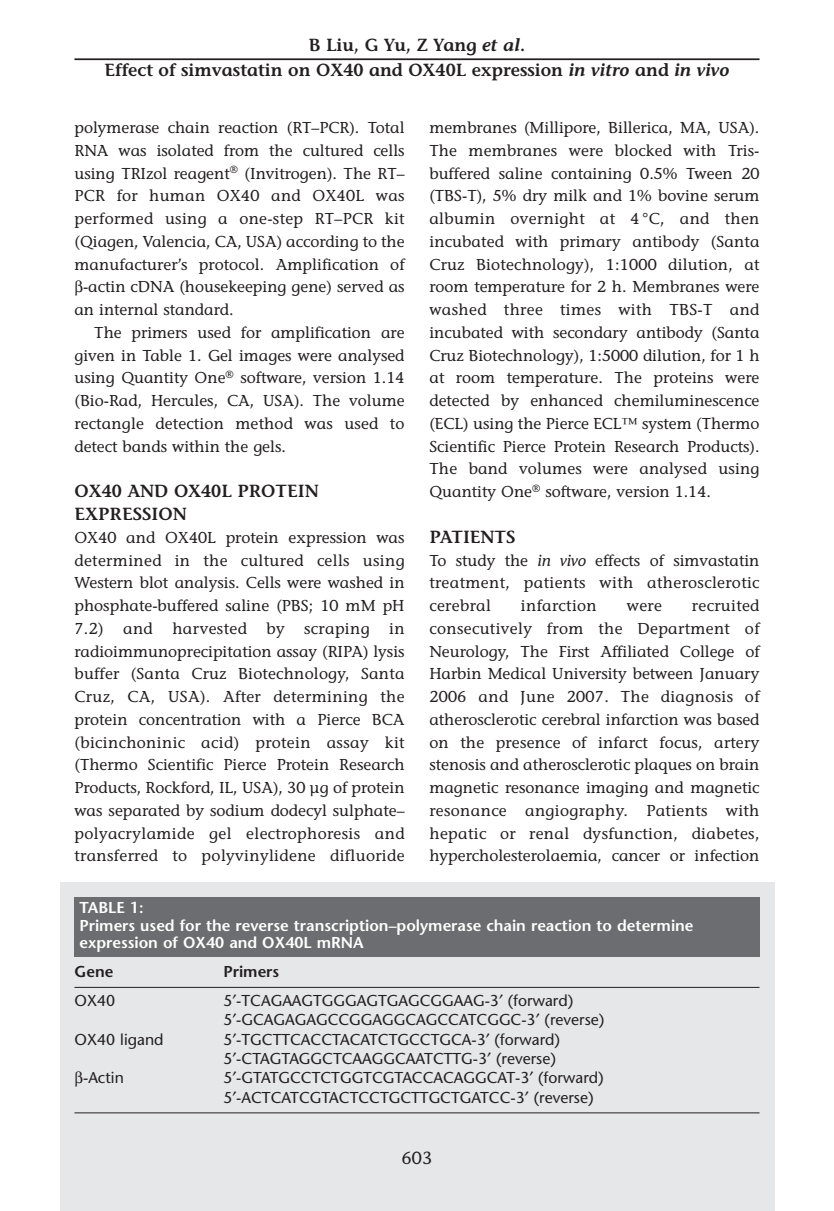
<style>
.page{position:relative;width:834px;height:1211px;background:#fff}
.page>*{position:absolute;margin:0;border:0;box-sizing:border-box;transform-origin:0 0}
.t1{font:600 17.5px/24.5px "Stone Informal";color:#231f20;text-align:center}
.t2{font:17.5px "Stone Informal";color:#231f20}
.t3{font:15.75px/22.8px "Stone Informal";color:#231f20;text-align:justify}
.t4{font:15.75px/19.2px "Stone Sans";color:#231f20}
.t5{font:600 15.75px/17.5px "Stone Sans";color:#fff}
.t6{font:15.75px "Stone Informal";letter-spacing:.02em;color:#231f20}
.t7{font:600 15.75px "Stone Sans";color:#231f20}
.s1{font-style:italic}
</style>
<div class="page">
<div style="left:60px;top:882px;width:714px;height:328px;background:#e6e7e9"></div>
<div style="left:74px;top:896px;width:685px;height:60px;background:#6c6d70"></div>
<hr style="left:74px;top:986px;width:685px;height:1px;background:#231f20">
<hr style="left:74px;top:1112px;width:685px;height:1px;background:#231f20">
<hr style="left:74px;top:58px;width:685px;height:2px;background:#231f20">
<p class="t1" style="left:105px;top:35px;width:626px">B Liu, G Yu, Z Yang <span class="s1">et al</span>.<br>Effect of simvastatin on OX40 and OX40L expression <span class="s1">in vitro</span> and <span class="s1">in vivo</span></p>
<p class="t3" style="left:74px;top:118px;width:331px">polymerase chain reaction (RT–PCR). Total</p>
<p class="t3" style="left:74px;top:141px;width:331px">RNA was isolated from the cultured cells</p>
<p class="t3" style="left:74px;top:163px;width:331px">using TRIzol reagent<sup>®</sup> (Invitrogen). The RT–</p>
<p class="t6" style="left:74px;top:190px;width:331px">PCR for human OX40 and OX40L was</p>
<p class="t6" style="left:74px;top:212px;width:331px">performed using a one-step RT–PCR kit</p>
<p class="t3" style="left:74px;top:232px;width:331px">(Qiagen, Valencia, CA, USA) according to the</p>
<p class="t3" style="left:74px;top:254px;width:331px">manufacturer’s protocol. Amplification of</p>
<p class="t3" style="left:83px;top:277px;width:323px">-actin cDNA (housekeeping gene) served as</p>
<p class="t3" style="left:74px;top:300px;width:160px">an internal standard.</p>
<p class="t3" style="left:94px;top:323px;width:312px">The primers used for amplification are</p>
<p class="t3" style="left:74px;top:345px;width:331px">given in Table 1. Gel images were analysed</p>
<p class="t3" style="left:74px;top:368px;width:331px">using Quantity One<sup>®</sup> software, version 1.14</p>
<p class="t3" style="left:74px;top:391px;width:331px">(Bio-Rad, Hercules, CA, USA). The volume</p>
<p class="t3" style="left:74px;top:414px;width:331px">rectangle detection method was used to</p>
<p class="t3" style="left:74px;top:436px;width:213px">detect bands within the gels.</p>
<p class="t1" style="left:74px;top:481px;width:246px;line-height:22.8px;text-align:left">OX40 AND OX40L PROTEIN<br>EXPRESSION</p>
<p class="t3" style="left:74px;top:527px;width:331px">OX40 and OX40L protein expression was determined in the cultured cells using Western blot analysis. Cells were washed in phosphate-buffered saline (PBS; 10 mM pH 7.2) and harvested by scraping in radioimmunoprecipitation assay (RIPA) lysis buffer (Santa Cruz Biotechnology, Santa Cruz, CA, USA). After determining the protein concentration with a Pierce BCA (bicinchoninic acid) protein assay kit (Thermo Scientific Pierce Protein Research Products, Rockford, IL, USA), 30 µg of protein was separated by sodium dodecyl sulphate– polyacrylamide gel electrophoresis and transferred to polyvinylidene difluoride</p>
<p class="t3" style="left:429px;top:118px;width:331px">membranes (Millipore, Billerica, MA, USA).<br>The membranes were blocked with Tris&shy;buffered saline containing 0.5% Tween 20 (TBS-T), 5% dry milk and 1% bovine serum albumin overnight at 4 °C, and then incubated with primary antibody (Santa Cruz Biotechnology), 1:1000 dilution, at room temperature for 2 h. Membranes were washed three times with TBS-T and incubated with secondary antibody (Santa Cruz Biotechnology), 1:5000 dilution, for 1 h at room temperature. The proteins were detected by enhanced chemiluminescence (ECL) using the Pierce ECL™ system (Thermo Scientific Pierce Protein Research Products).<br>The band volumes were analysed using Quantity One<sup>®</sup> software, version 1.14.</p>
<p class="t1" style="left:429px;top:526px;width:88px">PATIENTS</p>
<p class="t3" style="left:429px;top:550px;width:331px">To study the <span class="s1">in vivo</span> effects of simvastatin treatment, patients with atherosclerotic cerebral</p>
<p class="t6" style="left:521px;top:599px;width:77px">infarction</p>
<p class="t3" style="left:626px;top:596px;width:37px">were</p>
<p class="t3" style="left:429px;top:596px;width:331px;text-indent:262px">recruited consecutively from the Department of Neurology, The First Affiliated College of Harbin Medical University between January 2006 and June 2007. The diagnosis of atherosclerotic cerebral infarction was based on the presence of infarct focus, artery stenosis and atherosclerotic plaques on brain magnetic resonance imaging and magnetic resonance angiography. Patients with hepatic or renal dysfunction, diabetes, hypercholesterolaemia, cancer or infection</p>
<p class="t5" style="left:79px;top:900px;width:615px">TABLE 1:<br>Primers used for the reverse transcription–polymerase chain reaction to determine expression of OX40 and OX40L mRNA</p>
<p class="t7" style="left:74px;top:965px;width:40px">Gene</p>
<p class="t7" style="left:223px;top:965px;width:57px">Primers</p>
<p class="t4" style="left:74px;top:992px;width:42px">OX40</p>
<p class="t4" style="left:223px;top:992px;width:382px">5 -TCAGAAGTGGGAGTGAGCGGAAG-3 (forward)<br>5 -GCAGAGAGCCGGAGGCAGCCATCGGC-3 (reverse)</p>
<p class="t4" style="left:74px;top:1031px;width:91px">OX40 ligand</p>
<p class="t4" style="left:223px;top:1031px;width:338px">5 -TGCTTCACCTACATCTGCCTGCA-3 (forward)<br>5 -CTAGTAGGCTCAAGGCAATCTTG-3 (reverse)</p>
<p class="t4" style="left:83px;top:1069px;width:42px">-Actin</p>
<p class="t4" style="left:223px;top:1069px;width:382px">5 -GTATGCCTCTGGTCGTACCACAGGCAT-3 (forward)<br>5 -ACTCATCGTACTCCTGCTTGCTGATCC-3 (reverse)</p>
<p class="t2" style="left:402px;top:1151px;width:32px">603</p>
</div>
